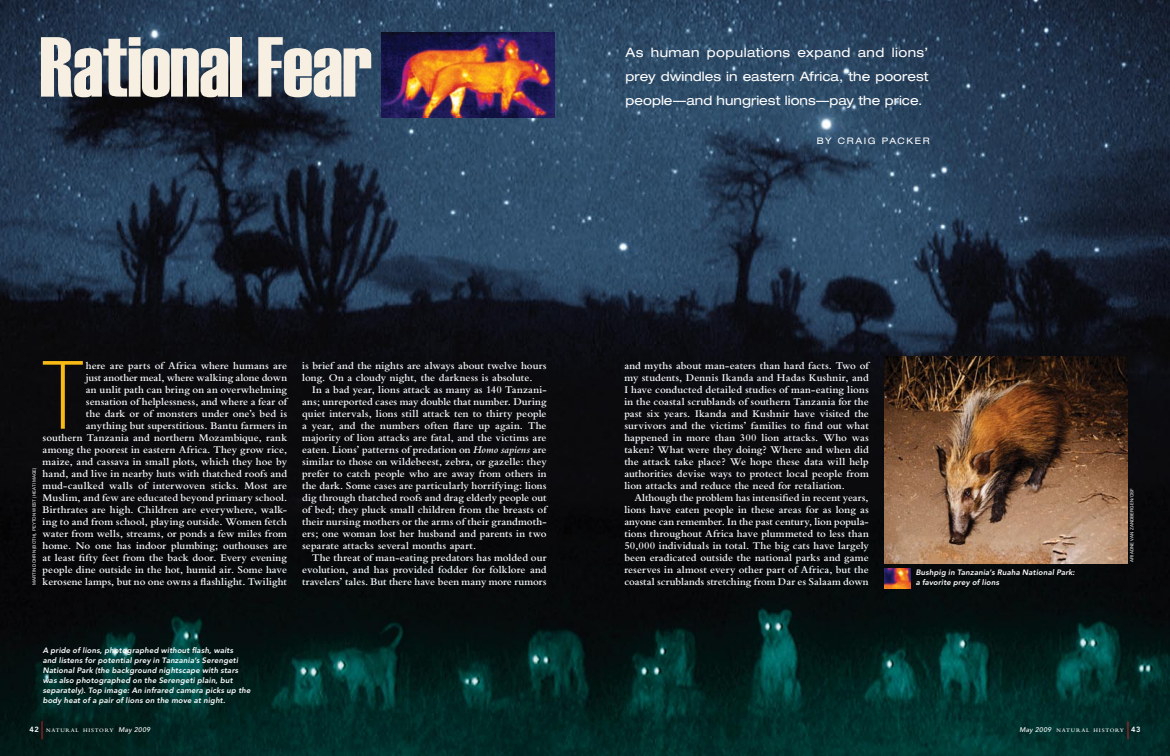
<style>
.page{position:relative;width:1170px;height:756px;background:#fff}
.page>*{position:absolute;margin:0;border:0;box-sizing:border-box;transform-origin:0 0}
.t1{font:100 condensed 94.8px "Helvetica Neue";color:#faba15}
.t2{font:85px "Haettenschweiler";letter-spacing:-.01em;color:#f6efe2}
.t3{font:expanded 13px/24px "Helvetica Neue";letter-spacing:.005em;color:#fff;text-align:justify}
.t4{font:600 10.8px/12px "Bembo";letter-spacing:.005em;color:#fafdff}
.t5{font:expanded 9px "Helvetica Neue";letter-spacing:.175em;color:#fff}
.t6{font:italic 800 7.8px/10px "Avenir";letter-spacing:.02em;color:#fff}
.t7{font:600 5.6px "Bembo";letter-spacing:.145em;color:#fff}
.t8{font:4.5px "Helvetica Neue";letter-spacing:.025em;color:#fff}
.s1{font-style:italic}
.s2{font-family:"Avenir";font-weight:800;font-size:7.5px}
.s3{font-family:"Avenir";font-weight:500;font-style:italic;font-size:6.8px}
</style>
<div class="page">
<img style="left:0;top:0;width:1170px;height:756px">
<img style="left:381px;top:33px;width:173px;height:85px">
<svg style="left:42px;top:721px;width:1px;height:18px"></svg>
<svg style="left:1128px;top:721px;width:1px;height:18px"></svg>
<img style="left:884px;top:357px;width:244px;height:207px">
<img style="left:885px;top:569px;width:26px;height:20px">
<h2 class="t2" style="left:39px;top:18px;width:334px">Rational Fear</h2>
<p class="t3" style="left:626px;top:40px;width:305px">As human populations expand and lions’ prey dwindles in eastern Africa, the poorest people—and hungriest lions—pay the price.</p>
<p class="t5" style="left:817px;top:135px;width:114px">by Craig Pac ker</p>
<h1 class="t1" style="left:43px;top:342px;width:42px">T</h1>
<p class="t4" style="left:43px;top:359px;width:248px;text-align:right">here are parts of Africa where humans are<br>just another meal, where walking alone down<br>an unlit path can bring on an overwhelming<br>sensation of helplessness, and where a fear of<br>the dark or of monsters under one’s bed is<br>anything but superstitious. Bantu farmers in<br>southern Tanzania and northern Mozambique, rank among the poorest in eastern Africa. They grow rice, maize, and cassava in small plots, which they hoe by hand, and live in nearby huts with thatched roofs and mud-caulked walls of interwoven sticks. Most are Muslim, and few are educated beyond primary school.<br>Birthrates are high. Children are everywhere, walk&shy;ing to and from school, playing outside. Women fetch water from wells, streams, or ponds a few miles from home. No one has indoor plumbing; outhouses are at least fifty feet from the back door. Every evening people dine outside in the hot, humid air. Some have kerosene lamps, but no one owns a flashlight. Twilight</p>
<p class="t4" style="left:302px;top:359px;width:246px">is brief and the nights are always about twelve hours long. On a cloudy night, the darkness is absolute.</p>
<p class="t4" style="left:302px;top:383px;width:248px;text-indent:10px">In a bad year, lions attack as many as 140 Tanzani&shy;ans; unreported cases may double that number. During quiet intervals, lions still attack ten to thirty people a year, and the numbers often flare up again. The majority of lion attacks are fatal, and the victims are eaten. Lions’ patterns of predation on <span class="s1">Homo sapiens</span> are similar to those on wildebeest, zebra, or gazelle: they prefer to catch people who are away from others in the dark. Some cases are particularly horrifying: lions dig through thatched roofs and drag elderly people out of bed; they pluck small children from the breasts of their nursing mothers or the arms of their grandmoth&shy;ers; one woman lost her husband and parents in two separate attacks several months apart.</p>
<p class="t4" style="left:302px;top:551px;width:246px;text-align:justify;text-indent:10px">The threat of man-eating predators has molded our evolution, and has provided fodder for folklore and travelers’ tales. But there have been many more rumors</p>
<p class="t8" style="left:32px;top:585px;width:119px;rotate:-90deg">Martin Dohrn (both), Peyton West (heat image)</p>
<p class="t6" style="left:43px;top:645px;width:209px">A pride of lions, photographed without flash, waits<br>and listens for potential prey in Tanzania’s Serengeti National Park (the background nightscape with stars was also photographed on the Serengeti plain, but separately). Top image: An infrared camera picks up the body heat of a pair of lions on the move at night.</p>
<p class="t4" style="left:624px;top:359px;width:247px">and myths about man-eaters than hard facts. Two of my students, Dennis Ikanda and Hadas Kushnir, and I have conducted detailed studies of man-eating lions in the coastal scrublands of southern Tanzania for the past six years. Ikanda and Kushnir have visited the survivors and the victims’ families to find out what happened in more than 300 lion attacks. Who was taken? What were they doing? Where and when did the attack take place? We hope these data will help authorities devise ways to protect local people from lion attacks and reduce the need for retaliation.</p>
<p class="t4" style="left:624px;top:491px;width:246px;text-align:justify;text-indent:10px">Although the problem has intensified in recent years, lions have eaten people in these areas for as long as anyone can remember. In the past century, lion popula&shy;tions throughout Africa have plummeted to less than 50,000 individuals in total. The big cats have largely been eradicated outside the national parks and game reserves in almost every other part of Africa, but the coastal scrublands stretching from Dar es Salaam down</p>
<p class="t6" style="left:916px;top:567px;width:161px">Bushpig in Tanzania’s Ruaha National Park: a favorite prey of lions</p>
<p class="t8" style="left:1129px;top:562px;width:75px;rotate:-90deg">Ariadne Van Zandbergen/OSF</p>
<p class="t7" style="left:30px;top:727px;width:122px"><span class="s2">42</span> natural history <span class="s3">May 2009</span></p>
<p class="t7" style="left:1019px;top:727px;width:123px"><span class="s3">May 2009</span> natural history <span class="s2">43</span></p>
</div>
